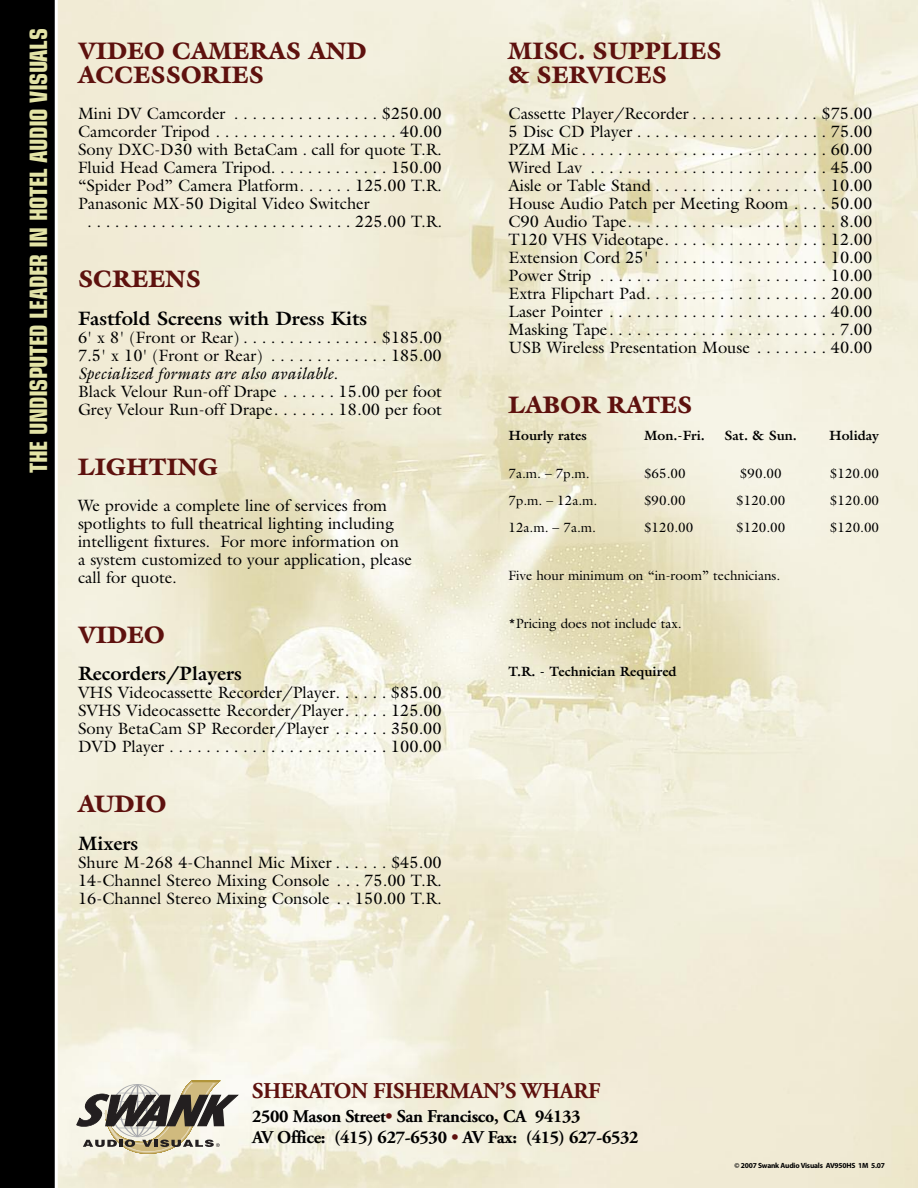
<style>
.page{position:relative;width:918px;height:1188px;background:#fff}
.page>*{position:absolute;margin:0;border:0;box-sizing:border-box;transform-origin:0 0}
.t1{font:900 24px/24px "Galliard";color:#5e110e}
.t2{font:700 condensed 24px "Eurostile LT Std";letter-spacing:-.025em;color:#e3e3a6}
.t3{font:700 22.5px "Adobe Garamond Pro";letter-spacing:-.015em;color:#5e110e}
.t4{font:700 19.5px "Galliard";color:#000}
.t5{font:700 18px/21px "Adobe Garamond Pro";letter-spacing:-.015em;color:#000}
.t6{font:16.5px/18px "Galliard";color:#000}
.t7{font:italic 16.5px "Galliard";color:#000}
.t8{font:13.5px "Galliard";color:#000}
.t9{font:700 13.5px "Galliard";color:#000}
.t10{font:700 7.5px "Myriad Pro";letter-spacing:-.03em;color:#000}
.s1{color:#5e110e}
</style>
<div class="page">
<img style="left:58px;top:0;width:860px;height:1188px">
<div style="left:0;top:0;width:56px;height:1188px;background:#000"></div>
<hr style="left:55px;top:0;width:3px;height:1188px;background:#fff">
<svg style="left:76px;top:1081px;width:162px;height:73px;background:#aba699"></svg>
<h1 class="t2" style="left:30px;top:473px;width:446px;rotate:-90deg">THE UNDISPUTED LEADER IN HOTEL AUDIO VISUALS</h1>
<h1 class="t1" style="left:78px;top:42px;width:290px">VIDEO CAMERAS AND<br>ACCESSORIES</h1>
<p class="t6" style="left:78px;top:105px;width:365px">Mini DV Camcorder . . . . . . . . . . . . . . . . $250.00</p>
<p class="t6" style="left:78px;top:123px;width:365px">Camcorder Tripod . . . . . . . . . . . . . . . . . . . . 40.00</p>
<p class="t6" style="left:78px;top:141px;width:365px">Sony DXC-D30 with BetaCam . call for quote T.R.</p>
<p class="t6" style="left:78px;top:159px;width:365px">Fluid Head Camera Tripod. . . . . . . . . . . . . 150.00</p>
<p class="t6" style="left:78px;top:177px;width:365px">“Spider Pod” Camera Platform. . . . . . 125.00 T.R.</p>
<p class="t6" style="left:78px;top:195px;width:293px">Panasonic MX-50 Digital Video Switcher</p>
<p class="t6" style="left:87px;top:213px;width:356px">. . . . . . . . . . . . . . . . . . . . . . . . . . . . . 225.00 T.R.</p>
<h1 class="t1" style="left:78px;top:270px;width:124px">SCREENS</h1>
<p class="t4" style="left:78px;top:307px;width:291px">Fastfold Screens with Dress Kits</p>
<p class="t6" style="left:78px;top:328px;width:365px">6' x 8' (Front or Rear) . . . . . . . . . . . . . . . $185.00<br>7.5' x 10' (Front or Rear) . . . . . . . . . . . . . 185.00</p>
<p class="t7" style="left:78px;top:364px;width:261px">Specialized formats are also available.</p>
<p class="t6" style="left:78px;top:382px;width:365px">Black Velour Run-off Drape . . . . . . 15.00 per foot<br>Grey Velour Run-off Drape. . . . . . . 18.00 per foot</p>
<h1 class="t1" style="left:78px;top:458px;width:142px">LIGHTING</h1>
<p class="t6" style="left:78px;top:496px;width:335px">We provide a complete line of services from spotlights to full theatrical lighting including intelligent fixtures. For more information on<br>a system customized to your application, please call for quote.</p>
<h1 class="t1" style="left:78px;top:626px;width:88px">VIDEO</h1>
<p class="t4" style="left:78px;top:662px;width:166px">Recorders/Players</p>
<p class="t6" style="left:78px;top:684px;width:365px;text-align:justify">VHS Videocassette Recorder/Player. . . . . . $85.00<br>SVHS Videocassette Recorder/Player. . . . . 125.00<br>Sony BetaCam SP Recorder/Player . . . . . . 350.00<br>DVD Player . . . . . . . . . . . . . . . . . . . . . . . . 100.00</p>
<h1 class="t1" style="left:78px;top:795px;width:90px">AUDIO</h1>
<p class="t4" style="left:78px;top:832px;width:62px">Mixers</p>
<p class="t6" style="left:78px;top:853px;width:365px;text-align:justify">Shure M-268 4-Channel Mic Mixer . . . . . . $45.00<br>14-Channel Stereo Mixing Console . . . 75.00 T.R.<br>16-Channel Stereo Mixing Console . . 150.00 T.R.</p>
<h1 class="t1" style="left:509px;top:42px;width:215px">MISC. SUPPLIES &amp; SERVICES</h1>
<p class="t6" style="left:509px;top:105px;width:365px;text-align:justify">Cassette Player/Recorder . . . . . . . . . . . . . . $75.00<br>5 Disc CD Player . . . . . . . . . . . . . . . . . . . . . 75.00<br>PZM Mic . . . . . . . . . . . . . . . . . . . . . . . . . . . 60.00<br>Wired Lav . . . . . . . . . . . . . . . . . . . . . . . . . . 45.00<br>Aisle or Table Stand . . . . . . . . . . . . . . . . . . . 10.00<br>House Audio Patch per Meeting Room . . . . 50.00<br>C90 Audio Tape. . . . . . . . . . . . . . . . . . . . . . . 8.00<br>T120 VHS Videotape. . . . . . . . . . . . . . . . . . 12.00<br>Extension Cord 25' . . . . . . . . . . . . . . . . . . . 10.00<br>Power Strip . . . . . . . . . . . . . . . . . . . . . . . . . 10.00<br>Extra Flipchart Pad. . . . . . . . . . . . . . . . . . . . 20.00<br>Laser Pointer . . . . . . . . . . . . . . . . . . . . . . . . 40.00<br>Masking Tape. . . . . . . . . . . . . . . . . . . . . . . . . 7.00<br>USB Wireless Presentation Mouse . . . . . . . . 40.00</p>
<h1 class="t1" style="left:509px;top:396px;width:185px">LABOR RATES</h1>
<p class="t9" style="left:509px;top:428px;width:80px">Hourly rates</p>
<p class="t9" style="left:644px;top:428px;width:62px">Mon.-Fri.</p>
<p class="t9" style="left:725px;top:428px;width:74px">Sat. &amp; Sun.</p>
<p class="t9" style="left:829px;top:428px;width:51px">Holiday</p>
<p class="t8" style="left:509px;top:465px;width:83px">7a.m. – 7p.m.</p>
<p class="t8" style="left:644px;top:465px;width:43px">$65.00</p>
<p class="t8" style="left:740px;top:465px;width:43px">$90.00</p>
<p class="t8" style="left:830px;top:465px;width:51px">$120.00</p>
<p class="t8" style="left:509px;top:492px;width:90px">7p.m. – 12a.m.</p>
<p class="t8" style="left:644px;top:492px;width:43px">$90.00</p>
<p class="t8" style="left:736px;top:492px;width:51px">$120.00</p>
<p class="t8" style="left:830px;top:492px;width:51px">$120.00</p>
<p class="t8" style="left:509px;top:519px;width:89px">12a.m. – 7a.m.</p>
<p class="t8" style="left:644px;top:519px;width:51px">$120.00</p>
<p class="t8" style="left:736px;top:519px;width:51px">$120.00</p>
<p class="t8" style="left:830px;top:519px;width:51px">$120.00</p>
<p class="t8" style="left:509px;top:567px;width:273px">Five hour minimum on “in-room” technicians.</p>
<p class="t8" style="left:509px;top:615px;width:175px">*Pricing does not include tax.</p>
<p class="t9" style="left:509px;top:663px;width:170px">T.R. - Technician Required</p>
<h2 class="t3" style="left:252px;top:1082px;width:350px">SHERATON FISHERMAN’S WHARF</h2>
<p class="t5" style="left:252px;top:1108px;width:388px">2500 Mason Street<span class="s1">•</span> San Francisco, CA 94133<br>AV Office: (415) 627-6530 <span class="s1">•</span> AV Fax: (415) 627-6532</p>
<p class="t10" style="left:735px;top:1163px;width:152px">© 2007 Swank Audio Visuals AV950HS 1M 5.07</p>
</div>
